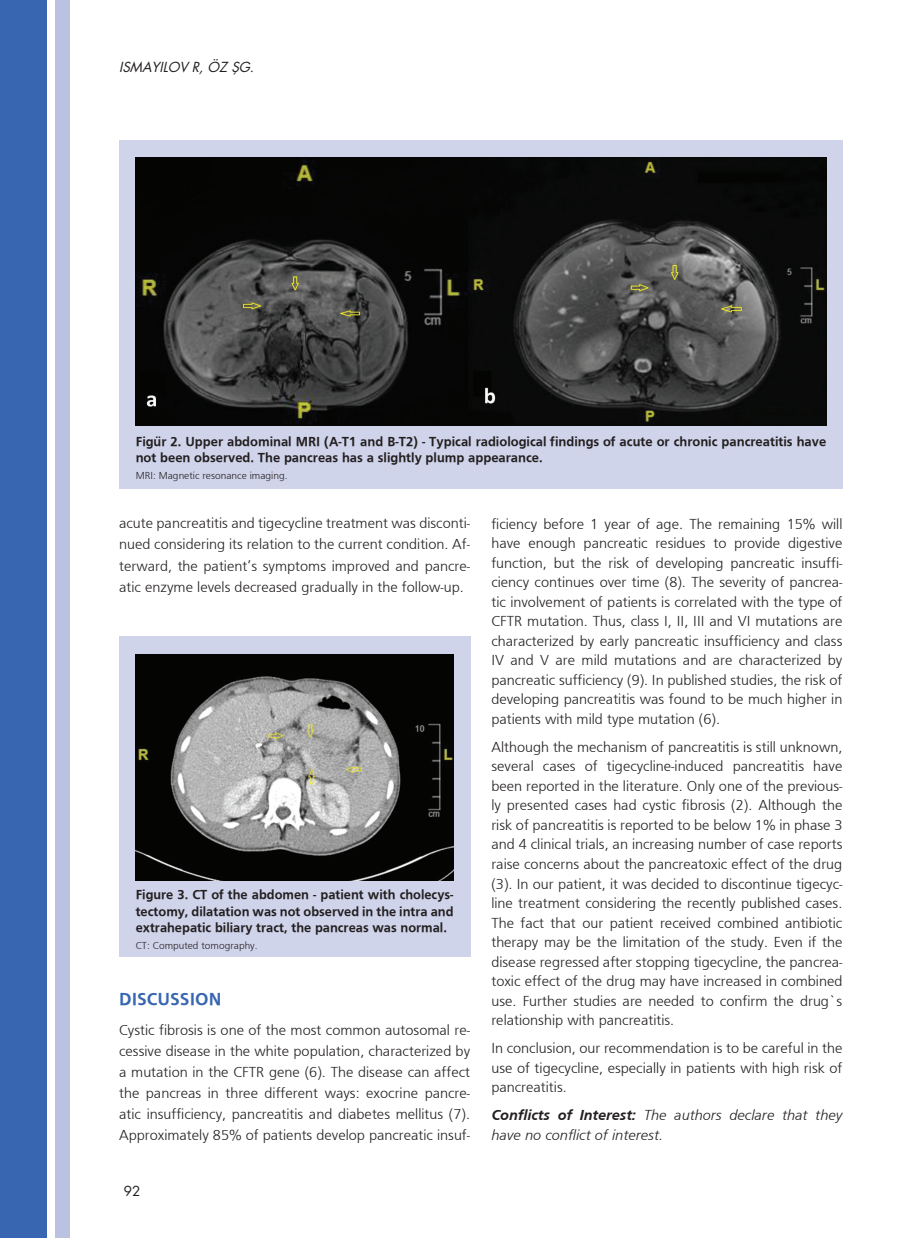
<style>
.page{position:relative;width:919px;height:1238px;background:#fff}
.page>*{position:absolute;margin:0;border:0;box-sizing:border-box;transform-origin:0 0}
.t1{font:700 18px "Fruga Sans";color:#3866b1}
.t2{font:300 15px/19.5px "Fruga Sans";color:#231f20;text-align:justify}
.t3{font:italic 300 15px/19.5px "Fruga Sans";color:#231f20}
.t4{font:700 13.5px/16.2px "Fruga Sans";color:#231f20}
.t5{font:italic 13.5px "Futura OTF";color:#231f20}
.t6{font:13.5px "Futura OTF";color:#231f20}
.t7{font:300 10.5px "Fruga Sans";color:#231f20}
.s1{font-weight:700}
</style>
<div class="page">
<div style="left:0;top:0;width:47px;height:1237px;background:#3866b1"></div>
<div style="left:55px;top:0;width:15px;height:1237px;background:#bbc2e1"></div>
<div style="left:119px;top:140px;width:723px;height:348px;background:#d0d4eb"></div>
<img style="left:136px;top:157px;width:690px;height:268px">
<div style="left:119px;top:636px;width:351px;height:320px;background:#d0d4eb"></div>
<img style="left:136px;top:654px;width:317px;height:226px">
<p class="t5" style="left:119px;top:58px;width:136px">ISMAYILOV R, ÖZ ŞG.</p>
<p class="t4" style="left:136px;top:433px;width:692px">Figür 2. Upper abdominal MRI (A-T1 and B-T2) - Typical radiological findings of acute or chronic pancreatitis have not been observed. The pancreas has a slightly plump appearance.</p>
<p class="t7" style="left:136px;top:469px;width:153px">MRI: Magnetic resonance imaging.</p>
<p class="t2" style="left:119px;top:512px;width:352px;line-height:21.1px">acute pancreatitis and tigecycline treatment was disconti&shy;nued considering its relation to the current condition. Af&shy;terward, the patient’s symptoms improved and pancre&shy;atic enzyme levels decreased gradually in the follow-up.</p>
<p class="t4" style="left:136px;top:886px;width:319px;text-align:justify">Figure 3. CT of the abdomen - patient with cholecys&shy;tectomy, dilatation was not observed in the intra and extrahepatic biliary tract, the pancreas was normal.</p>
<p class="t7" style="left:136px;top:939px;width:123px">CT: Computed tomography.</p>
<p class="t1" style="left:119px;top:988px;width:104px">DISCUSSION</p>
<p class="t2" style="left:119px;top:1018px;width:352px;line-height:21.1px">Cystic fibrosis is one of the most common autosomal re&shy;cessive disease in the white population, characterized by a mutation in the CFTR gene (6). The disease can affect the pancreas in three different ways: exocrine pancre&shy;atic insufficiency, pancreatitis and diabetes mellitus (7).<br>Approximately 85% of patients develop pancreatic insuf-</p>
<p class="t6" style="left:124px;top:1181px;width:18px">92</p>
<p class="t2" style="left:491px;top:513px;width:352px">ficiency before 1 year of age. The remaining 15% will have enough pancreatic residues to provide digestive function, but the risk of developing pancreatic insuffi&shy;ciency continues over time (8). The severity of pancrea&shy;tic involvement of patients is correlated with the type of CFTR mutation. Thus, class I, II, III and VI mutations are characterized by early pancreatic insufficiency and class IV and V are mild mutations and are characterized by pancreatic sufficiency (9). In published studies, the risk of developing pancreatitis was found to be much higher in patients with mild type mutation (6).</p>
<p class="t2" style="left:491px;top:736px;width:352px">Although the mechanism of pancreatitis is still unknown, several cases of tigecycline-induced pancreatitis have been reported in the literature. Only one of the previous&shy;ly presented cases had cystic fibrosis (2). Although the risk of pancreatitis is reported to be below 1% in phase 3 and 4 clinical trials, an increasing number of case reports raise concerns about the pancreatoxic effect of the drug (3). In our patient, it was decided to discontinue tigecyc&shy;line treatment considering the recently published cases.<br>The fact that our patient received combined antibiotic therapy may be the limitation of the study. Even if the disease regressed after stopping tigecycline, the pancrea&shy;toxic effect of the drug may have increased in combined use. Further studies are needed to confirm the drug`s relationship with pancreatitis.</p>
<p class="t2" style="left:491px;top:1038px;width:352px">In conclusion, our recommendation is to be careful in the use of tigecycline, especially in patients with high risk of pancreatitis.</p>
<p class="t3" style="left:491px;top:1105px;width:352px"><span class="s1">Conflicts of Interest:</span> The authors declare that they have no conflict of interest.</p>
</div>
